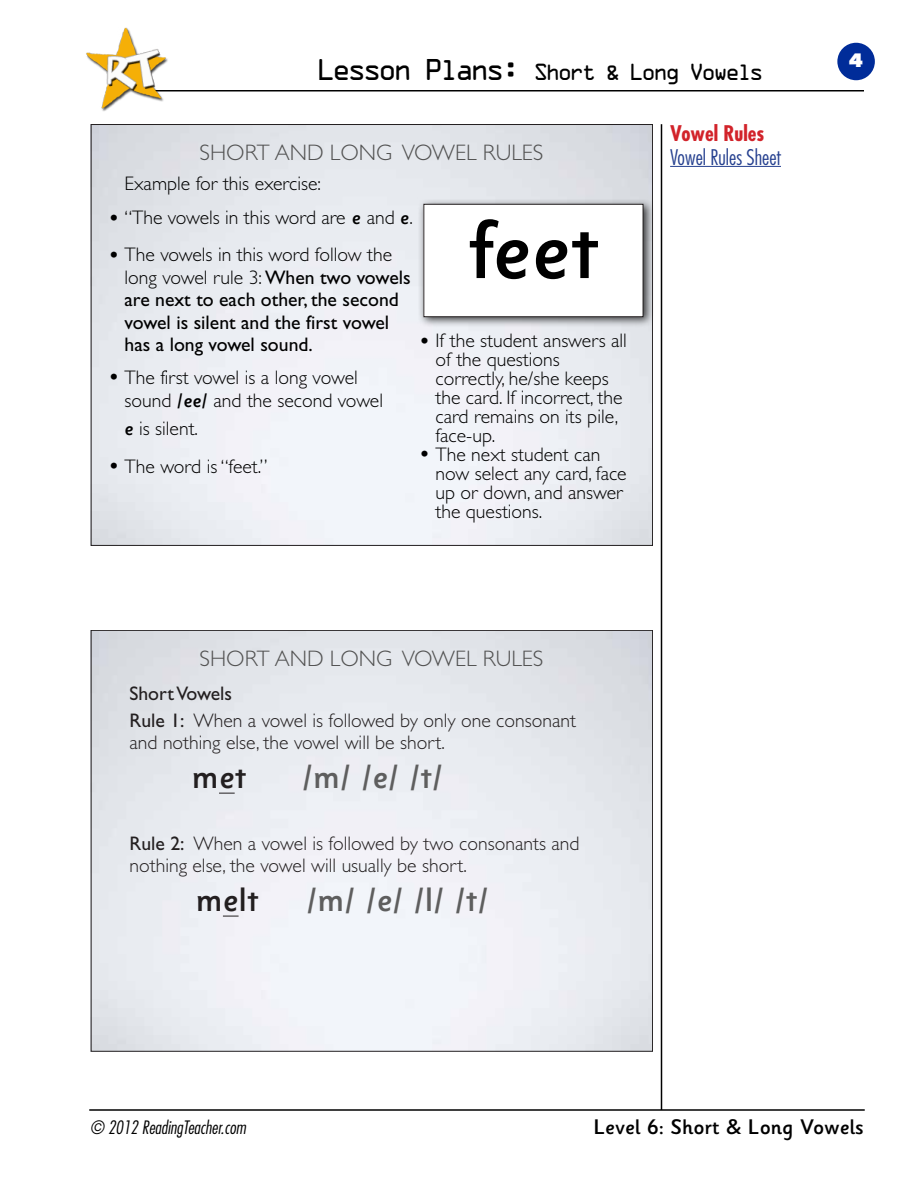
<style>
.page{position:relative;width:918px;height:1188px;background:#fff}
.page>*{position:absolute;margin:0;border:0;box-sizing:border-box;transform-origin:0 0}
.t1{font:500 84.3px "Sassoon Sans US Md";color:#000}
.t2{font:500 33.75px "Sassoon Sans US Md";color:#5e5e5e}
.t3{font:500 33.75px "Sassoon Sans US Md";color:#231f20}
.t4{font:300 22.5px "Gill Sans";color:#525252}
.t5{font:21px "OCRA";letter-spacing:-.15em;color:#000}
.t6{font:500 21px "Sassoon Primary Infant";color:#000}
.t7{font:300 condensed 21px "Futura";color:#25408f}
.t8{font:700 condensed 21px "Futura";color:#d2232a}
.t9{font:300 19.65px/18.9px "Gill Sans";color:#000}
.t10{font:300 19.65px/26.7px "Gill Sans";color:#231f20}
.t11{font:19.65px/22.5px "Gill Sans";color:#000}
.t12{font:italic 300 condensed 18px "Futura";color:#000}
.t13{font:800 18px "Futura";color:#fff}
.s1{font-size:27px}
.s2{font-size:24.6px}
.s3{font-family:"Sassoon Sans US Md";font-weight:500}
.s4{font-weight:300;font-size:24.6px}
.s5{font-weight:300}
.s6{font-weight:400}
</style>
<div class="page">
<div style="left:837px;top:43px;width:38px;height:37px;background:#002c99;border-radius:50%"></div>
<hr style="left:145px;top:90px;width:719px;height:2px;background:#000">
<hr style="left:661px;top:124px;width:1px;height:986px;background:#000">
<hr style="left:89px;top:1109px;width:776px;height:2px;background:#000">
<img style="left:86px;top:27px;width:84px;height:84px">
<img style="left:418px;top:197px;width:233px;height:131px">
<div style="left:424px;top:204px;width:219px;height:113px;background:#fff"></div>
<div style="left:423px;top:204px;width:220px;height:113px;border:1px solid #231f20"></div>
<svg style="left:219px;top:793px;width:16px;height:1px"></svg>
<svg style="left:223px;top:916px;width:16px;height:1px"></svg>
<hr style="left:670px;top:166px;width:111px;height:1px;background:#25408f">
<p class="t5" style="left:316px;top:63px;width:449px"><span class="s1">Lesson Plans:</span> Short &amp; Long Vowels</p>
<p class="t13" style="left:849px;top:49px;width:16px">4</p>
<p class="t4" style="left:199px;top:140px;width:346px">SHORT AND LONG VOWEL RULES</p>
<p class="t9" style="left:125px;top:174px;width:198px">Example for this exercise:</p>
<p class="t9" style="left:108px;top:208px;width:307px"><span class="s2">•</span> “The vowels in this word are <span class="s3">e</span> and <span class="s3">e</span>.</p>
<p class="t11" style="left:125px;top:243px;width:288px;text-indent:-17px"><span class="s4">•</span> <span class="s5">The vowels in this word follow the long vowel rule 3:</span> When two vowels are next to each other, the second vowel is silent and the first vowel has a long vowel sound.</p>
<p class="t9" style="left:125px;top:366px;width:260px;line-height:23.2px;text-indent:-17px"><span class="s2">•</span> The first vowel is a long vowel sound <span class="s3">/ee/</span> and the second vowel</p>
<p class="t9" style="left:125px;top:419px;width:75px"><span class="s3">e</span> is silent.</p>
<p class="t9" style="left:108px;top:457px;width:161px"><span class="s2">•</span> The word is “feet.”</p>
<h1 class="t1" style="left:468px;top:203px;width:133px">feet</h1>
<p class="t9" style="left:435px;top:331px;width:193px;text-indent:-17px"><span class="s2">•</span> If the student answers all of the questions correctly, he/she keeps the card. If incorrect, the card remains on its pile, face-up.</p>
<p class="t9" style="left:435px;top:445px;width:193px;text-indent:-17px"><span class="s2">•</span> The next student can now select any card, face up or down, and answer the questions.</p>
<p class="t8" style="left:670px;top:120px;width:96px">Vowel Rules</p>
<p class="t7" style="left:670px;top:144px;width:112px">Vowel Rules Sheet</p>
<p class="t4" style="left:199px;top:646px;width:346px">SHORT AND LONG VOWEL RULES</p>
<p class="t10" style="left:129px;top:680px;width:448px"><span class="s6">Short Vowels<br>Rule 1:</span> When a vowel is followed by only one consonant</p>
<p class="t10" style="left:129px;top:729px;width:317px">and nothing else, the vowel will be short.</p>
<h2 class="t3" style="left:192px;top:758px;width:56px">met</h2>
<h2 class="t2" style="left:302px;top:758px;width:143px">/m/ /e/ /t/</h2>
<p class="t10" style="left:129px;top:832px;width:452px;line-height:22.5px"><span class="s6">Rule 2:</span> When a vowel is followed by two consonants and nothing else, the vowel will usually be short.</p>
<h2 class="t3" style="left:196px;top:881px;width:65px">melt</h2>
<h2 class="t2" style="left:307px;top:881px;width:184px">/m/ /e/ /l/ /t/</h2>
<p class="t12" style="left:90px;top:1116px;width:157px">© 2012 ReadingTeacher.com</p>
<p class="t6" style="left:594px;top:1115px;width:272px">Level 6: Short &amp; Long Vowels</p>
</div>
